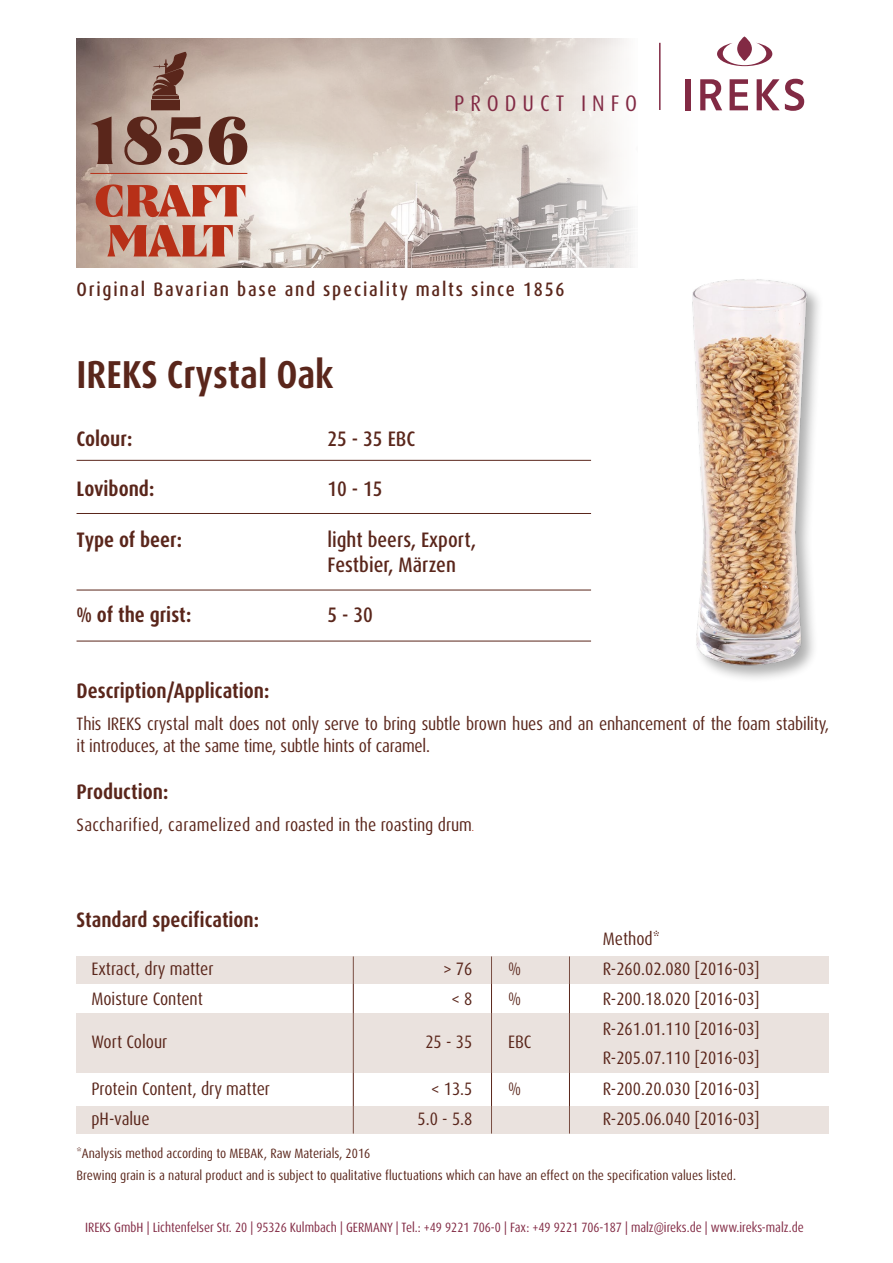
<style>
.page{position:relative;width:893px;height:1263px;background:#fff}
.page>*{position:absolute;margin:0;border:0;box-sizing:border-box;transform-origin:0 0}
.t1{font:700 condensed 39px "Dax Pro";color:#5a261b}
.t2{font:condensed 22.5px "Dax Pro";letter-spacing:.265em;color:#822a44}
.t3{font:700 condensed 21px "Dax Pro";color:#5a261b}
.t4{font:500 condensed 21px/25.2px "Dax Pro";color:#5a261b}
.t5{font:500 condensed 19.5px "Dax Pro";letter-spacing:.09em;color:#5a261b}
.t6{font:condensed 18px/29.2px "Dax Pro";color:#5a261b}
.t7{font:condensed 13.5px/22.5px "Dax Pro";color:#5a261b}
.t8{font:condensed 13.5px "Dax Pro";color:#822a44}
.s1{font-weight:300;font-style:italic;font-size:13.5px;color:#b73018}
</style>
<div class="page">
<img style="left:77px;top:38px;width:556px;height:230px">
<div style="left:685px;top:79px;width:5px;height:31px;background:#822a44"></div>
<svg style="left:700px;top:79px;width:22px;height:31px"></svg>
<svg style="left:730px;top:79px;width:18px;height:31px"></svg>
<svg style="left:757px;top:79px;width:47px;height:32px"></svg>
<svg style="left:717px;top:36px;width:55px;height:30px"></svg>
<hr style="left:659px;top:43px;width:2px;height:67px;background:#822a44">
<svg style="left:90px;top:116px;width:159px;height:50px;background:#97766b"></svg>
<hr style="left:90px;top:173px;width:157px;height:1px;background:#b73018">
<svg style="left:107px;top:225px;width:126px;height:31px;background:#c57663"></svg>
<svg style="left:93px;top:183px;width:152px;height:35px;background:#c67e6d"></svg>
<svg style="left:151px;top:51px;width:36px;height:59px;background:#876256"></svg>
<hr style="left:353px;top:956px;width:1px;height:177px;background:#5a261b">
<hr style="left:491px;top:956px;width:1px;height:177px;background:#5a261b">
<hr style="left:569px;top:956px;width:1px;height:177px;background:#5a261b">
<hr style="left:77px;top:460px;width:514px;height:1px;background:#5a261b">
<hr style="left:77px;top:513px;width:514px;height:1px;background:#5a261b">
<hr style="left:77px;top:590px;width:514px;height:1px;background:#5a261b">
<hr style="left:77px;top:641px;width:514px;height:1px;background:#5a261b">
<div style="left:77px;top:956px;width:752px;height:28px;background:#eae2de"></div>
<div style="left:77px;top:1106px;width:752px;height:27px;background:#eae2de"></div>
<div style="left:77px;top:1013px;width:752px;height:59px;background:#eae2de"></div>
<img style="left:692px;top:279px;width:127px;height:400px">
<p class="t2" style="left:454px;top:89px;width:184px">PRODUCT INFO</p>
<p class="t5" style="left:77px;top:277px;width:490px">Original Bavarian base and speciality malts since 1856</p>
<h1 class="t1" style="left:77px;top:349px;width:258px">IREKS Crystal Oak</h1>
<p class="t3" style="left:77px;top:425px;width:57px">Colour:</p>
<p class="t4" style="left:327px;top:426px;width:89px">25 - 35 EBC</p>
<p class="t3" style="left:77px;top:476px;width:79px">Lovibond:</p>
<p class="t4" style="left:327px;top:477px;width:57px">10 - 15</p>
<p class="t3" style="left:77px;top:526px;width:107px">Type of beer:</p>
<p class="t4" style="left:327px;top:527px;width:150px">light beers, Export,<br>Festbier, Märzen</p>
<p class="t3" style="left:77px;top:602px;width:116px">% of the grist:</p>
<p class="t4" style="left:327px;top:603px;width:47px">5 - 30</p>
<p class="t3" style="left:77px;top:677px;width:194px">Description/Application:</p>
<p class="t6" style="left:77px;top:713px;width:754px;line-height:21.6px">This IREKS crystal malt does not only serve to bring subtle brown hues and an enhancement of the foam stability, it introduces, at the same time, subtle hints of caramel.</p>
<p class="t3" style="left:77px;top:778px;width:93px">Production:</p>
<p class="t6" style="left:77px;top:810px;width:400px">Saccharified, caramelized and roasted in the roasting drum<span class="s1">.</span></p>
<p class="t3" style="left:77px;top:906px;width:184px">Standard specification:</p>
<p class="t6" style="left:603px;top:924px;width:59px">Method*</p>
<p class="t6" style="left:91px;top:954px;width:124px">Extract, dry matter</p>
<p class="t6" style="left:443px;top:954px;width:31px">&gt; 76</p>
<p class="t6" style="left:508px;top:954px;width:15px">%</p>
<p class="t6" style="left:603px;top:954px;width:158px">R-260.02.080 [2016-03]</p>
<p class="t6" style="left:91px;top:984px;width:113px">Moisture Content</p>
<p class="t6" style="left:452px;top:984px;width:22px">&lt; 8</p>
<p class="t6" style="left:508px;top:984px;width:15px">%</p>
<p class="t6" style="left:603px;top:984px;width:158px;text-align:justify">R-200.18.020 [2016-03] R-261.01.110 [2016-03] R-205.07.110 [2016-03]</p>
<p class="t6" style="left:91px;top:1074px;width:180px">Protein Content, dry matter</p>
<p class="t6" style="left:431px;top:1074px;width:43px">&lt; 13.5</p>
<p class="t6" style="left:508px;top:1074px;width:15px">%</p>
<p class="t6" style="left:603px;top:1074px;width:158px">R-200.20.030 [2016-03]</p>
<p class="t6" style="left:91px;top:1104px;width:60px">pH-value</p>
<p class="t6" style="left:417px;top:1104px;width:56px">5.0 - 5.8</p>
<p class="t6" style="left:603px;top:1104px;width:158px">R-205.06.040 [2016-03]</p>
<p class="t7" style="left:77px;top:1142px;width:661px">*Analysis method according to MEBAK, Raw Materials, 2016<br>Brewing grain is a natural product and is subject to qualitative fluctuations which can have an effect on the specification values listed.</p>
<p class="t6" style="left:91px;top:1027px;width:78px">Wort Colour</p>
<p class="t6" style="left:425px;top:1027px;width:49px">25 - 35</p>
<p class="t6" style="left:508px;top:1027px;width:25px">EBC</p>
<p class="t8" style="left:85px;top:1219px;width:720px">IREKS GmbH | Lichtenfelser Str. 20 | 95326 Kulmbach | GERMANY | Tel.: +49 9221 706-0 | Fax: +49 9221 706-187 | malz@ireks.de | www.ireks-malz.de</p>
</div>
